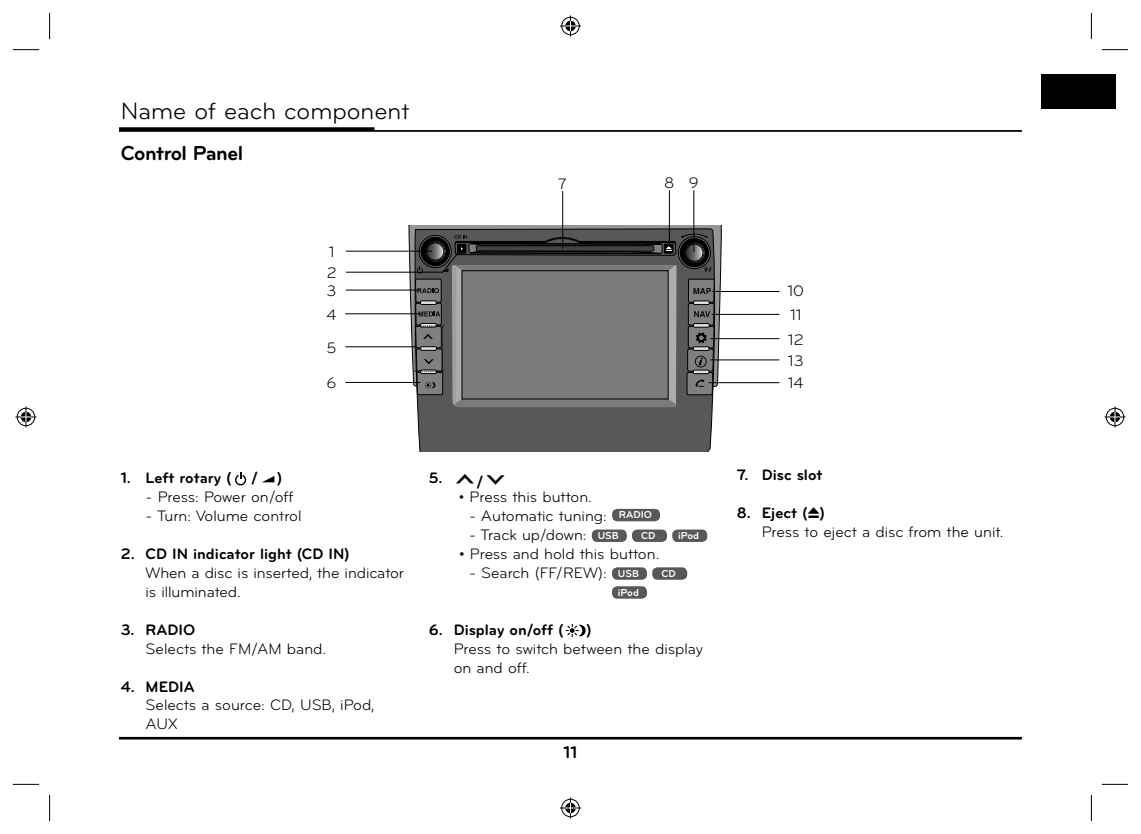
<style>
.page{position:relative;width:1141px;height:834px;background:#fff}
.page>*{position:absolute;margin:0;border:0;box-sizing:border-box;transform-origin:0 0}
.t1{font:24.5px "Bryant LG";color:#000}
.t2{font:700 21px "Bryant LG";letter-spacing:-.025em;color:#000}
.t3{font:700 17.5px "Bryant LG";color:#000}
.t4{font:15.75px/18.9px "Bryant LG";color:#000}
.t5{font:700 15.75px "Bryant LG";color:#000}
.t6{font:700 10.5px "Bryant LG";color:#fff}
.s1{font-weight:700;font-size:10.5px;color:#fff}
.s2{font-weight:700}
.s3{font-family:"Sony PS Common";font-size:14px}
</style>
<div class="page">
<div style="left:1042px;top:74px;width:74px;height:35px;background:#000"></div>
<svg style="left:119px;top:127px;width:256px;height:3px"></svg>
<hr style="left:119px;top:130px;width:903px;height:2px;background:#000">
<hr style="left:119px;top:736px;width:903px;height:3px;background:#000">
<svg style="left:235px;top:472px;width:11px;height:13px"></svg>
<svg style="left:262px;top:476px;width:12px;height:6px"></svg>
<svg style="left:456px;top:474px;width:18px;height:9px"></svg>
<svg style="left:486px;top:475px;width:19px;height:9px"></svg>
<div style="left:612px;top:508px;width:48px;height:13px;background:#585858;border-radius:5px"></div>
<div style="left:592px;top:529px;width:35px;height:13px;background:#585858;border-radius:5px"></div>
<div style="left:632px;top:529px;width:35px;height:13px;background:#585858;border-radius:5px"></div>
<div style="left:672px;top:529px;width:35px;height:13px;background:#585858;border-radius:5px"></div>
<div style="left:612px;top:567px;width:35px;height:12px;background:#585858;border-radius:5px"></div>
<div style="left:652px;top:567px;width:35px;height:12px;background:#585858;border-radius:5px"></div>
<div style="left:612px;top:586px;width:35px;height:12px;background:#585858;border-radius:5px"></div>
<svg style="left:566px;top:624px;width:20px;height:13px"></svg>
<svg style="left:409px;top:226px;width:314px;height:158px"></svg>
<svg style="left:413px;top:228px;width:305px;height:223px;background:#5e5e5e"></svg>
<svg style="left:706px;top:448px;width:4px;height:3px"></svg>
<hr style="left:710px;top:359px;width:69px;height:1px;background:#000">
<hr style="left:709px;top:382px;width:70px;height:1px;background:#000">
<hr style="left:562px;top:191px;width:1px;height:58px;background:#000">
<hr style="left:710px;top:338px;width:69px;height:1px;background:#000">
<hr style="left:712px;top:314px;width:67px;height:1px;background:#000">
<hr style="left:712px;top:291px;width:67px;height:1px;background:#000">
<hr style="left:693px;top:190px;width:1px;height:62px;background:#000">
<svg style="left:345px;top:232px;width:370px;height:175px"></svg>
<hr style="left:669px;top:190px;width:1px;height:57px;background:#000">
<svg style="left:13px;top:49px;width:26px;height:1px"></svg>
<svg style="left:1102px;top:49px;width:26px;height:1px"></svg>
<svg style="left:13px;top:783px;width:26px;height:1px"></svg>
<svg style="left:1102px;top:783px;width:26px;height:1px"></svg>
<svg style="left:49px;top:13px;width:1px;height:26px"></svg>
<svg style="left:49px;top:794px;width:1px;height:27px"></svg>
<svg style="left:1091px;top:13px;width:1px;height:26px"></svg>
<svg style="left:1091px;top:794px;width:1px;height:27px"></svg>
<svg style="left:560px;top:15px;width:21px;height:21px"></svg>
<svg style="left:560px;top:797px;width:21px;height:21px"></svg>
<svg style="left:15px;top:406px;width:21px;height:21px"></svg>
<svg style="left:1104px;top:406px;width:21px;height:21px"></svg>
<h1 class="t1" style="left:121px;top:102px;width:290px">Name of each component</h1>
<h2 class="t2" style="left:121px;top:145px;width:124px">Control Panel</h2>
<p class="t4" style="left:327px;top:243px;width:11px;line-height:21px">1<br>2</p>
<p class="t4" style="left:326px;top:280px;width:12px;line-height:24.3px">3<br>4</p>
<p class="t4" style="left:327px;top:332px;width:11px;line-height:34.6px">5<br>6</p>
<p class="t4" style="left:558px;top:176px;width:10px">7</p>
<p class="t4" style="left:664px;top:175px;width:12px">8</p>
<p class="t4" style="left:689px;top:175px;width:11px">9</p>
<p class="t5" style="left:121px;top:472px;width:163px">1. Left rotary ( / )</p>
<p class="t4" style="left:146px;top:489px;width:150px">- Press: Power on/off</p>
<p class="t4" style="left:146px;top:508px;width:157px">- Turn: Volume control</p>
<p class="t5" style="left:121px;top:548px;width:230px">2. CD IN indicator light (CD IN)</p>
<p class="t4" style="left:146px;top:564px;width:260px">When a disc is inserted, the indicator is illuminated.</p>
<p class="t5" style="left:121px;top:623px;width:76px">3. RADIO</p>
<p class="t4" style="left:146px;top:640px;width:182px">Selects the FM/AM band.</p>
<p class="t5" style="left:121px;top:680px;width:75px">4. MEDIA</p>
<p class="t4" style="left:146px;top:697px;width:230px">Selects a source: CD, USB, iPod,<br>AUX</p>
<p class="t5" style="left:429px;top:472px;width:56px">5. /</p>
<p class="t4" style="left:459px;top:489px;width:135px">• Press this button.</p>
<p class="t4" style="left:469px;top:508px;width:185px">- Automatic tuning: <sup>RADIO</sup></p>
<p class="t4" style="left:469px;top:527px;width:151px">- Track up/down: <span class="s1">USB</span></p>
<p class="t6" style="left:641px;top:532px;width:16px">CD</p>
<p class="t6" style="left:678px;top:532px;width:23px">iPod</p>
<p class="t4" style="left:459px;top:545px;width:202px">• Press and hold this button.</p>
<p class="t4" style="left:469px;top:564px;width:171px">- Search (FF/REW): <span class="s1">USB</span></p>
<p class="t6" style="left:661px;top:569px;width:16px">CD</p>
<p class="t6" style="left:618px;top:588px;width:23px">iPod</p>
<p class="t5" style="left:429px;top:623px;width:136px">6. Display on/off (</p>
<p class="t5" style="left:586px;top:623px;width:7px">)</p>
<p class="t4" style="left:454px;top:640px;width:251px">Press to switch between the display on and off.</p>
<p class="t3" style="left:564px;top:746px;width:15px">11</p>
<p class="t4" style="left:787px;top:282px;width:18px">10</p>
<p class="t4" style="left:790px;top:307px;width:13px">11</p>
<p class="t4" style="left:788px;top:331px;width:17px">12</p>
<p class="t4" style="left:788px;top:350px;width:17px;line-height:22.8px">13<br>14</p>
<p class="t5" style="left:737px;top:469px;width:87px">7. Disc slot</p>
<p class="t4" style="left:762px;top:504px;width:243px;text-indent:-25px"><span class="s2">8. Eject (</span><span class="s3">Z</span><span class="s2">)<br></span>Press to eject a disc from the unit.</p>
</div>
